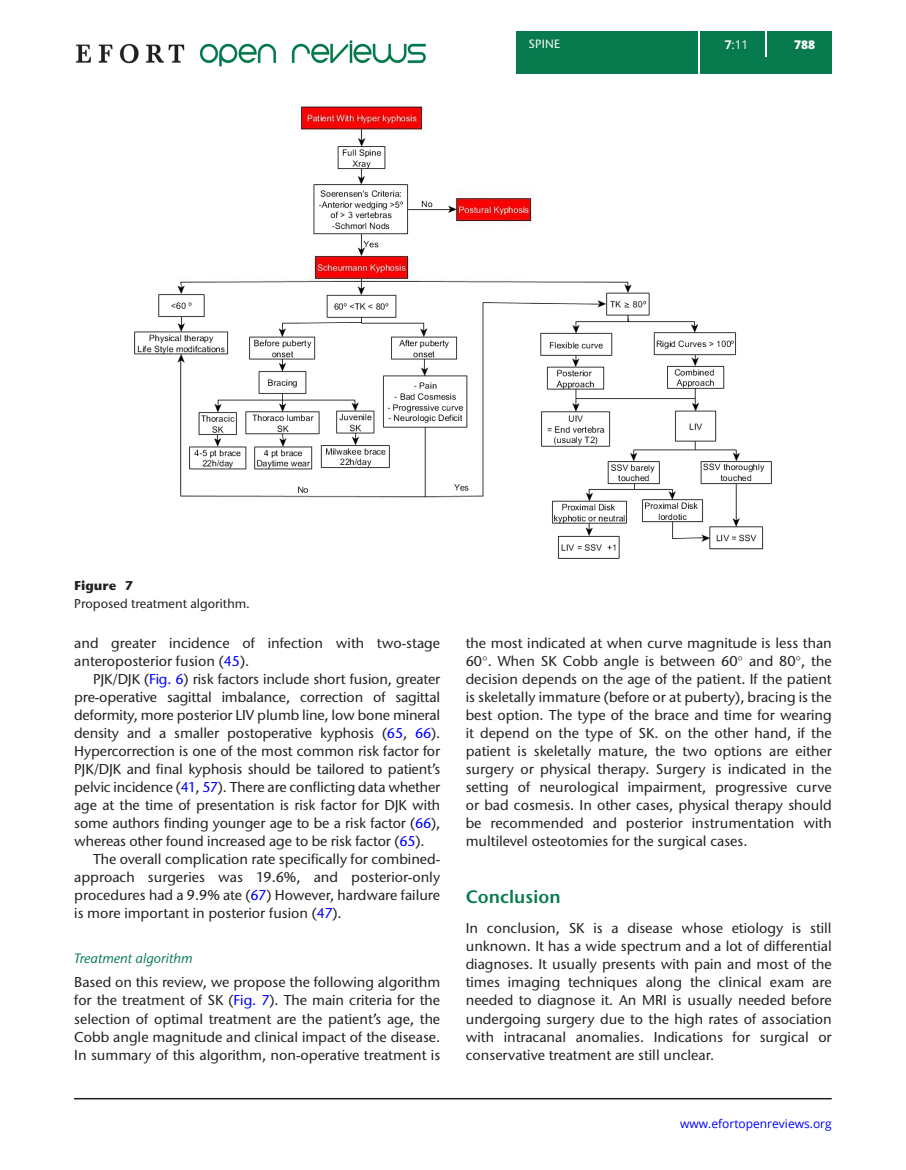
<style>
.page{position:relative;width:906px;height:1170px;background:#fff}
.page>*{position:absolute;margin:0;border:0;box-sizing:border-box;transform-origin:0 0}
.t1{font:600 18px "Stone Sans ITC Std";color:#077a4e}
.TXT{font:500 14.25px/18px "Stone Sans ITC Std";color:#231f20;text-align:justify}
.TXI{font:500 14.25px/18px "Stone Sans ITC Std";color:#231f20;text-align:justify}
.t2{font:italic 500 13.5px "Stone Sans ITC Std";color:#077a4e}
.FC{font:500 12.75px "Stone Sans ITC Std";color:#231f20}
.FC-2{font:700 12.75px "Stone Sans ITC Std";color:#231f20}
.t3{font:12px "Open Sans";color:#00f}
.t4{font:500 12px "Stone Sans ITC Std";letter-spacing:.015em;color:#fff}
.t5{font:12px "Open Sans";color:#fff}
.t6{font:800 12px "Open Sans";color:#fff}
.s1{font-weight:700}
.s2{color:#00f}
.s3{font-family:"STIX General";font-weight:400}
</style>
<div class="page">
<hr style="left:74px;top:1097px;width:757px;height:2px;background:#231f20">
<img style="left:75px;top:40px;width:351px;height:26px">
<div style="left:516px;top:31px;width:315px;height:43px;background:#077a4e"></div>
<hr style="left:698px;top:31px;width:2px;height:43px;background:#fff">
<svg style="left:765px;top:31px;width:1px;height:26px"></svg>
<img style="left:134px;top:106px;width:638px;height:453px">
<p class="t4" style="left:528px;top:37px;width:33px">SPINE</p>
<p class="t5" style="left:724px;top:36px;width:25px"><span class="s1">7</span>:11</p>
<p class="t6" style="left:794px;top:35px;width:23px">788</p>
<p class="FC-2" style="left:74px;top:577px;width:61px">Figure 7</p>
<p class="FC" style="left:74px;top:595px;width:177px">Proposed treatment algorithm.</p>
<p class="TXI" style="left:74px;top:634px;width:367px">and greater incidence of infection with two-stage anteroposterior fusion (<span class="s2">45</span>).</p>
<p class="TXI" style="left:74px;top:670px;width:367px;text-indent:19px">PJK/DJK (<span class="s2">Fig. 6</span>) risk factors include short fusion, greater pre-operative sagittal imbalance, correction of sagittal deformity, more posterior LIV plumb line, low bone mineral density and a smaller postoperative kyphosis (<span class="s2">65</span>, <span class="s2">66</span>).<br>Hypercorrection is one of the most common risk factor for PJK/DJK and final kyphosis should be tailored to patient’s pelvic incidence (<span class="s2">41</span>, <span class="s2">57</span>). There are conflicting data whether age at the time of presentation is risk factor for DJK with some authors finding younger age to be a risk factor (<span class="s2">66</span>), whereas other found increased age to be risk factor (<span class="s2">65</span>).</p>
<p class="TXI" style="left:74px;top:850px;width:367px;text-indent:19px">The overall complication rate specifically for combined&shy;approach surgeries was 19.6%, and posterior-only procedures had a 9.9% ate (<span class="s2">67</span>) However, hardware failure is more important in posterior fusion (<span class="s2">47</span>).</p>
<h2 class="t2" style="left:74px;top:950px;width:120px">Treatment algorithm</h2>
<p class="TXT" style="left:74px;top:973px;width:367px">Based on this review, we propose the following algorithm for the treatment of SK (<span class="s2">Fig. 7</span>). The main criteria for the selection of optimal treatment are the patient’s age, the Cobb angle magnitude and clinical impact of the disease.<br>In summary of this algorithm, non-operative treatment is</p>
<p class="TXT" style="left:466px;top:634px;width:367px">the most indicated at when curve magnitude is less than 60<span class="s3">°</span>. When SK Cobb angle is between 60<span class="s3">°</span> and 80<span class="s3">°</span>, the decision depends on the age of the patient. If the patient is skeletally immature (before or at puberty), bracing is the best option. The type of the brace and time for wearing it depend on the type of SK. on the other hand, if the patient is skeletally mature, the two options are either surgery or physical therapy. Surgery is indicated in the setting of neurological impairment, progressive curve or bad cosmesis. In other cases, physical therapy should be recommended and posterior instrumentation with multilevel osteotomies for the surgical cases.</p>
<h1 class="t1" style="left:466px;top:885px;width:97px">Conclusion</h1>
<p class="TXT" style="left:466px;top:919px;width:367px">In conclusion, SK is a disease whose etiology is still unknown. It has a wide spectrum and a lot of differential diagnoses. It usually presents with pain and most of the times imaging techniques along the clinical exam are needed to diagnose it. An MRI is usually needed before undergoing surgery due to the high rates of association with intracanal anomalies. Indications for surgical or conservative treatment are still unclear.</p>
<p class="t3" style="left:680px;top:1115px;width:153px">www.efortopenreviews.org</p>
</div>
